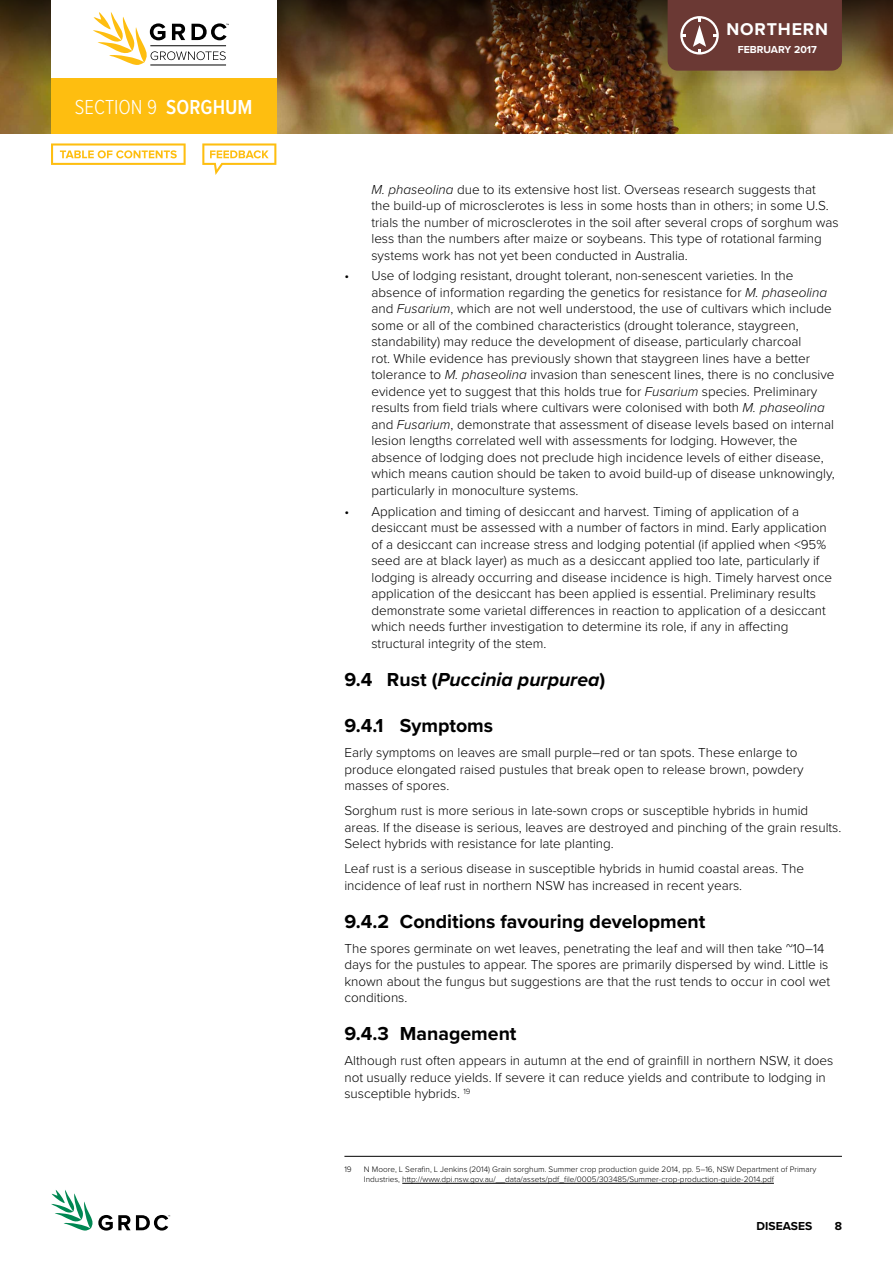
<style>
.page{position:relative;width:893px;height:1263px;background:#fff}
.page>*{position:absolute;margin:0;border:0;box-sizing:border-box;transform-origin:0 0}
.t1{font:300 21px "Proxima Nova Cond";color:#fff}
.t2{font:700 19.5px "Proxima Nova";color:#000}
.t3{font:italic 700 19.5px "Proxima Nova";color:#000}
.t4{font:700 17.7px "Proxima Nova";letter-spacing:.05em;color:#fff}
.t5{font:300 13.5px/16.5px "Proxima Nova";color:#000}
.t6{font:700 12px "Proxima Nova";color:#000}
.t7{font:700 10.5px "Proxima Nova";color:#fff}
.t8{font:300 8.25px/9.8px "Proxima Nova";color:#000}
.s1{font-weight:600}
.s2{font-style:italic}
.s3{font-style:normal}
</style>
<div class="page">
<img style="left:0;top:117px;width:893px;height:16px">
<img style="left:0;top:0;width:893px;height:117px">
<svg style="left:51px;top:1190px;width:119px;height:41px"></svg>
<div style="left:51px;top:0;width:225px;height:81px;background:#fff"></div>
<div style="left:51px;top:78px;width:225px;height:55px;background:#febe10"></div>
<div style="left:668px;top:0;width:174px;height:71px;background:#6b3934"></div>
<hr style="left:150px;top:65px;width:76px;height:1px;background:#000">
<svg style="left:93px;top:12px;width:136px;height:53px"></svg>
<hr style="left:344px;top:1156px;width:498px;height:1px;background:#000">
<hr style="left:402px;top:1183px;width:372px;height:1px;background:#000">
<svg style="left:51px;top:143px;width:135px;height:22px"></svg>
<svg style="left:202px;top:143px;width:74px;height:32px"></svg>
<h1 class="t1" style="left:75px;top:91px;width:115px">SECTION 9 <span class="s1">SORGHUM</span></h1>
<h3 class="t4" style="left:726px;top:19px;width:103px">NORTHERN</h3>
<p class="t7" style="left:738px;top:41px;width:81px">February 2017</p>
<p class="t5" style="left:371px;top:180px;width:469px"><span class="s2">M. phaseolina</span> due to its extensive host list. Overseas research suggests that<br>the build-up of microsclerotes is less in some hosts than in others; in some U.S. trials the number of microsclerotes in the soil after several crops of sorghum was less than the numbers after maize or soybeans. This type of rotational farming systems work has not yet been conducted in Australia.</p>
<p class="t5" style="left:371px;top:267px;width:465px;text-indent:-27px">• Use of lodging resistant, drought tolerant, non-senescent varieties. In the absence of information regarding the genetics for resistance for <span class="s2">M. phaseolina </span>and <span class="s2">Fusarium</span>, which are not well understood, the use of cultivars which include some or all of the combined characteristics (drought tolerance, staygreen, standability) may reduce the development of disease, particularly charcoal<br>rot. While evidence has previously shown that staygreen lines have a better tolerance to <span class="s2">M. phaseolina</span> invasion than senescent lines, there is no conclusive evidence yet to suggest that this holds true for <span class="s2">Fusarium</span> species. Preliminary results from field trials where cultivars were colonised with both <span class="s2">M. phaseolina </span>and <span class="s2">Fusarium</span>, demonstrate that assessment of disease levels based on internal lesion lengths correlated well with assessments for lodging. However, the absence of lodging does not preclude high incidence levels of either disease, which means caution should be taken to avoid build-up of disease unknowingly, particularly in monoculture systems.</p>
<p class="t5" style="left:371px;top:502px;width:462px;text-indent:-27px">• Application and timing of desiccant and harvest. Timing of application of a desiccant must be assessed with a number of factors in mind. Early application of a desiccant can increase stress and lodging potential (if applied when &lt;95% seed are at black layer) as much as a desiccant applied too late, particularly if lodging is already occurring and disease incidence is high. Timely harvest once application of the desiccant has been applied is essential. Preliminary results demonstrate some varietal differences in reaction to application of a desiccant which needs further investigation to determine its role, if any in affecting structural integrity of the stem.</p>
<h2 class="t3" style="left:344px;top:664px;width:262px"><span class="s3">9.4 Rust (</span>Puccinia purpurea<span class="s3">)</span></h2>
<h2 class="t2" style="left:344px;top:711px;width:150px">9.4.1 Symptoms</h2>
<p class="t5" style="left:344px;top:744px;width:461px">Early symptoms on leaves are small purple–red or tan spots. These enlarge to produce elongated raised pustules that break open to release brown, powdery masses of spores.</p>
<p class="t5" style="left:344px;top:802px;width:498px">Sorghum rust is more serious in late-sown crops or susceptible hybrids in humid areas. If the disease is serious, leaves are destroyed and pinching of the grain results.<br>Select hybrids with resistance for late planting.</p>
<p class="t5" style="left:344px;top:860px;width:461px">Leaf rust is a serious disease in susceptible hybrids in humid coastal areas. The incidence of leaf rust in northern NSW has increased in recent years.</p>
<h2 class="t2" style="left:344px;top:907px;width:362px">9.4.2 Conditions favouring development</h2>
<p class="t5" style="left:344px;top:939px;width:487px">The spores germinate on wet leaves, penetrating the leaf and will then take ~10–14 days for the pustules to appear. The spores are primarily dispersed by wind. Little is known about the fungus but suggestions are that the rust tends to occur in cool wet conditions.</p>
<h2 class="t2" style="left:344px;top:1019px;width:174px">9.4.3 Management</h2>
<p class="t5" style="left:344px;top:1052px;width:490px">Although rust often appears in autumn at the end of grainfill in northern NSW, it does not usually reduce yields. If severe it can reduce yields and contribute to lodging in susceptible hybrids. <sup>19</sup></p>
<p class="t8" style="left:344px;top:1164px;width:9px">19</p>
<p class="t8" style="left:364px;top:1164px;width:454px">N Moore, L Serafin, L Jenkins (2014) Grain sorghum. Summer crop production guide 2014, pp. 5–16, NSW Department of Primary<br>Industries, http://www.dpi.nsw.gov.au/__data/assets/pdf_file/0005/303485/Summer-crop-production-guide-2014.pdf</p>
<p class="t6" style="left:757px;top:1217px;width:57px">diseases</p>
<p class="t6" style="left:835px;top:1217px;width:9px">8</p>
</div>
